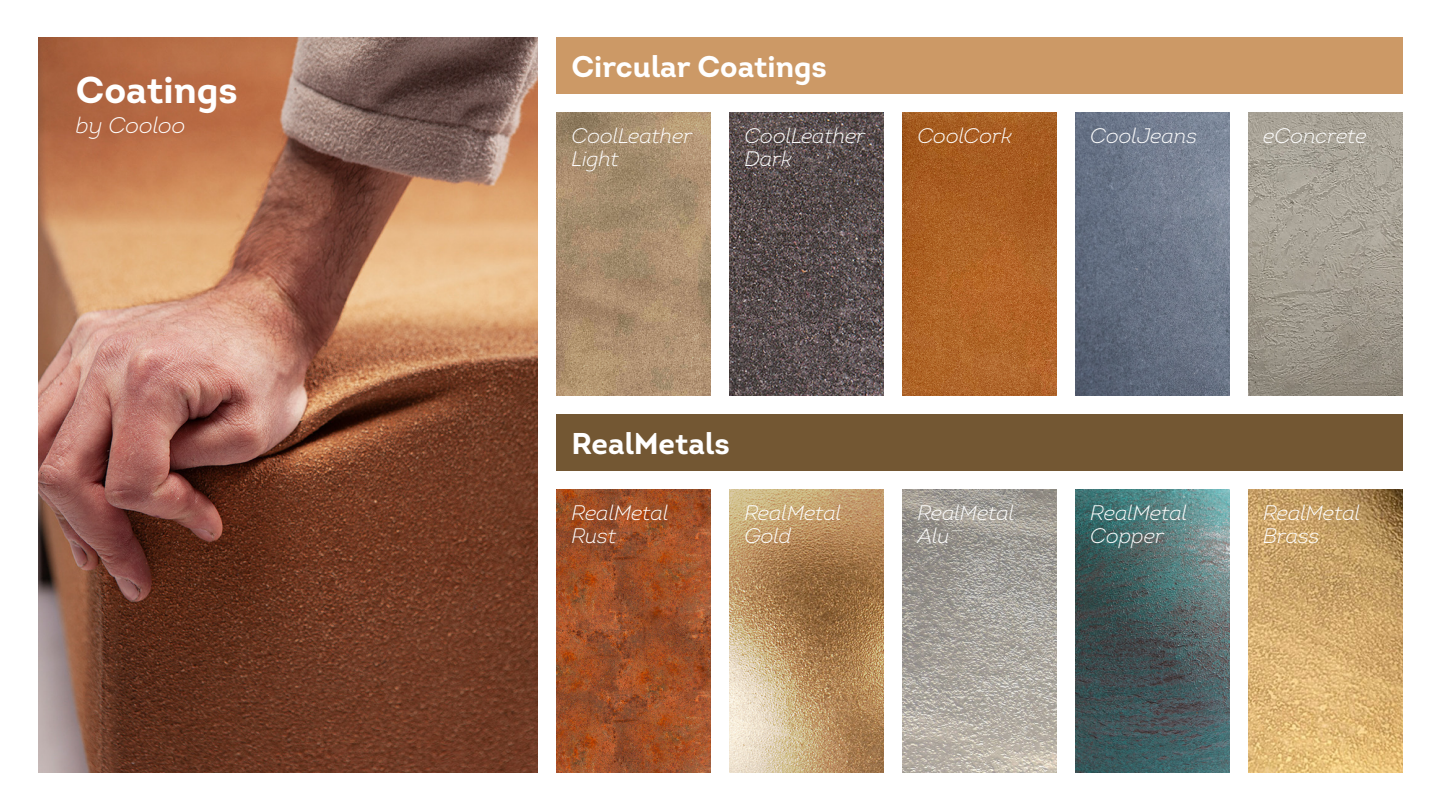
<style>
.page{position:relative;width:1440px;height:810px;background:#fff}
.page>*{position:absolute;margin:0;border:0;box-sizing:border-box;transform-origin:0 0}
.t1{font:700 37.5px "Intro";color:#fff}
.t2{font:700 30px "Intro";color:#fff}
.t3{font:italic 300 22.5px "Intro";color:#fff}
.t4{font:italic 300 21px/22.5px "Intro";color:#fff}
</style>
<div class="page">
<img style="left:556px;top:489px;width:155px;height:283px">
<img style="left:1248px;top:489px;width:154px;height:283px">
<img style="left:38px;top:38px;width:500px;height:734px">
<img style="left:1248px;top:113px;width:155px;height:283px">
<svg style="left:902px;top:489px;width:155px;height:283px;background:#aaa59d"></svg>
<img style="left:729px;top:112px;width:155px;height:284px">
<svg style="left:729px;top:489px;width:155px;height:283px;background:#bc996d"></svg>
<svg style="left:556px;top:112px;width:155px;height:284px;background:#aa8e6e"></svg>
<img style="left:1075px;top:112px;width:155px;height:284px">
<img style="left:1075px;top:489px;width:155px;height:283px">
<img style="left:902px;top:112px;width:155px;height:284px">
<div style="left:556px;top:38px;width:846px;height:56px;background:#c96"></div>
<div style="left:556px;top:414px;width:846px;height:57px;background:#735733"></div>
<h2 class="t2" style="left:571px;top:47px;width:257px">Circular Coatings</h2>
<h1 class="t1" style="left:76px;top:66px;width:163px">Coatings</h1>
<p class="t3" style="left:76px;top:111px;width:111px">by Cooloo</p>
<p class="t4" style="left:571px;top:125px;width:122px">CoolLeather<br>Light</p>
<p class="t4" style="left:744px;top:125px;width:122px">CoolLeather<br>Dark</p>
<p class="t4" style="left:917px;top:125px;width:96px">CoolCork</p>
<p class="t4" style="left:1090px;top:125px;width:108px">CoolJeans</p>
<p class="t4" style="left:1263px;top:125px;width:105px">eConcrete</p>
<h2 class="t2" style="left:571px;top:424px;width:160px">RealMetals</h2>
<p class="t4" style="left:571px;top:502px;width:98px">RealMetal<br>Rust</p>
<p class="t4" style="left:744px;top:501px;width:98px">RealMetal<br>Gold</p>
<p class="t4" style="left:917px;top:502px;width:98px">RealMetal<br>Alu</p>
<p class="t4" style="left:1090px;top:501px;width:98px">RealMetal<br>Copper</p>
<p class="t4" style="left:1263px;top:501px;width:98px">RealMetal<br>Brass</p>
</div>
